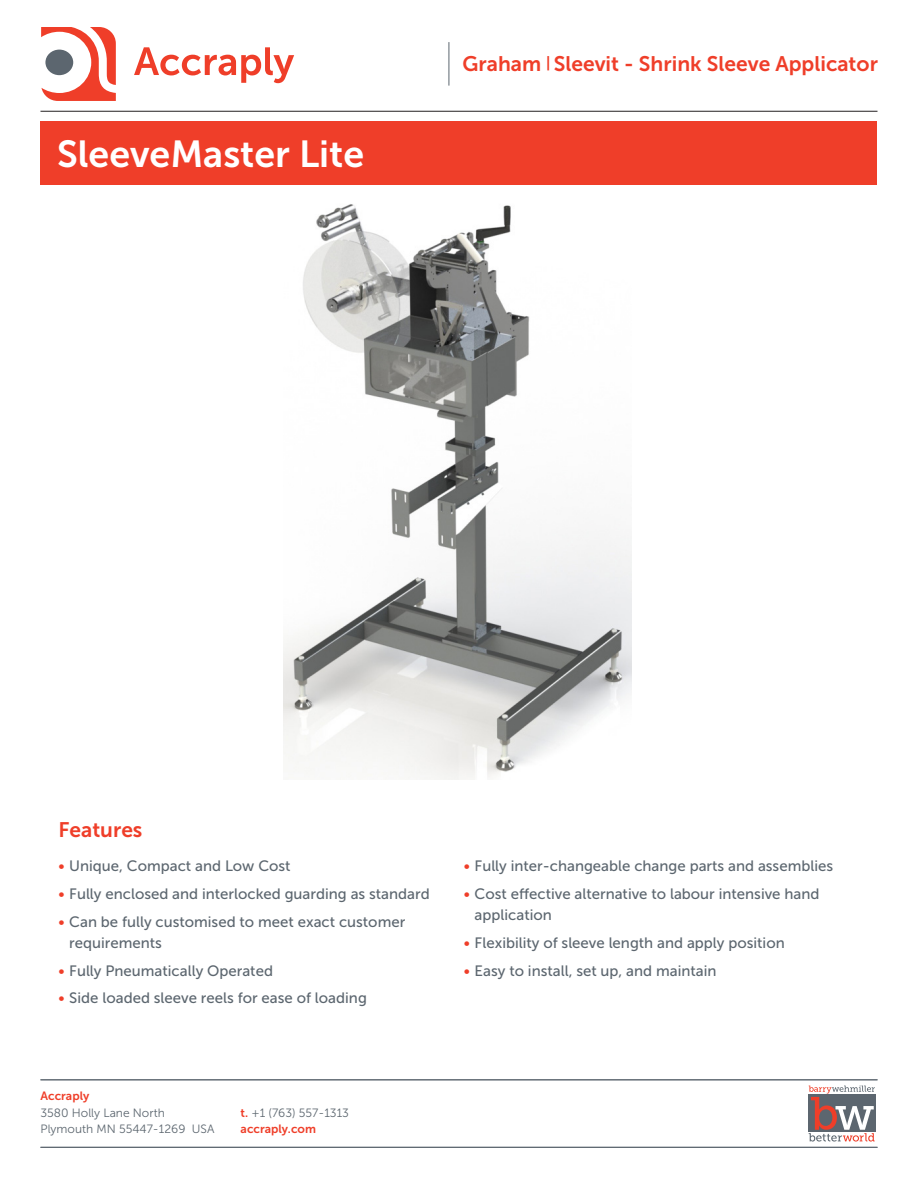
<style>
.page{position:relative;width:918px;height:1188px;background:#fff}
.page>*{position:absolute;margin:0;border:0;box-sizing:border-box;transform-origin:0 0}
.Page_1_Big_Header{font:37.5px "Museo Sans 700";color:#fff}
.Standing_Head{font:21px "Museo Sans 700";color:#ef3e29}
.t1{font:15px/21px "Museo Sans 500";color:#5c666f}
.t2{font:12px/16.5px "Museo Sans 300";color:#5c666f}
.t3{font:12px "Museo Sans 700";color:#ef3e29}
.s1{font-size:15px}
.s2{color:#ef3e29}
.s3{font-family:"Museo Sans 700";color:#ef3e29}
</style>
<div class="page">
<div style="left:40px;top:122px;width:838px;height:63px;background:#ef3e29"></div>
<hr style="left:40px;top:111px;width:838px;height:1px;background:#231f20">
<svg style="left:134px;top:47px;width:160px;height:36px"></svg>
<svg style="left:41px;top:27px;width:75px;height:74px"></svg>
<svg style="left:809px;top:1086px;width:66px;height:56px"></svg>
<hr style="left:40px;top:1147px;width:838px;height:1px;background:#5c666f">
<hr style="left:40px;top:1080px;width:838px;height:1px;background:#5c666f">
<hr style="left:448px;top:42px;width:1px;height:44px;background:#5c666f">
<img style="left:284px;top:204px;width:348px;height:575px">
<p class="Page_1_Big_Header" style="left:57px;top:133px;width:309px">SleeveMaster Lite</p>
<p class="Standing_Head" style="left:463px;top:52px;width:417px">Graham <span class="s1">|</span> Sleevit - Shrink Sleeve Applicator</p>
<h2 class="Standing_Head" style="left:58px;top:819px;width:85px">Features</h2>
<p class="t1" style="left:58px;top:856px;width:234px"><span class="s2">•</span> Unique, Compact and Low Cost</p>
<p class="t1" style="left:58px;top:883px;width:373px"><span class="s2">•</span> Fully enclosed and interlocked guarding as standard</p>
<p class="t1" style="left:69px;top:911px;width:338px;text-indent:-11px"><span class="s2">•</span> Can be fully customised to meet exact customer requirements</p>
<p class="t1" style="left:58px;top:960px;width:216px"><span class="s2">•</span> Fully Pneumatically Operated</p>
<p class="t1" style="left:58px;top:988px;width:310px"><span class="s2">•</span> Side loaded sleeve reels for ease of loading</p>
<p class="t3" style="left:40px;top:1089px;width:50px">Accraply</p>
<p class="t2" style="left:40px;top:1104px;width:176px">3580 Holly Lane North<br>Plymouth MN 55447-1269 USA</p>
<p class="t2" style="left:241px;top:1104px;width:110px"><span class="s3">t.</span> +1 (763) 557-1313</p>
<p class="t3" style="left:241px;top:1122px;width:77px">accraply.com</p>
<p class="t1" style="left:464px;top:856px;width:371px"><span class="s2">•</span> Fully inter-changeable change parts and assemblies</p>
<p class="t1" style="left:475px;top:883px;width:346px;text-indent:-11px"><span class="s2">•</span> Cost effective alternative to labour intensive hand application</p>
<p class="t1" style="left:464px;top:932px;width:322px"><span class="s2">•</span> Flexibility of sleeve length and apply position</p>
<p class="t1" style="left:464px;top:960px;width:254px"><span class="s2">•</span> Easy to install, set up, and maintain</p>
</div>
